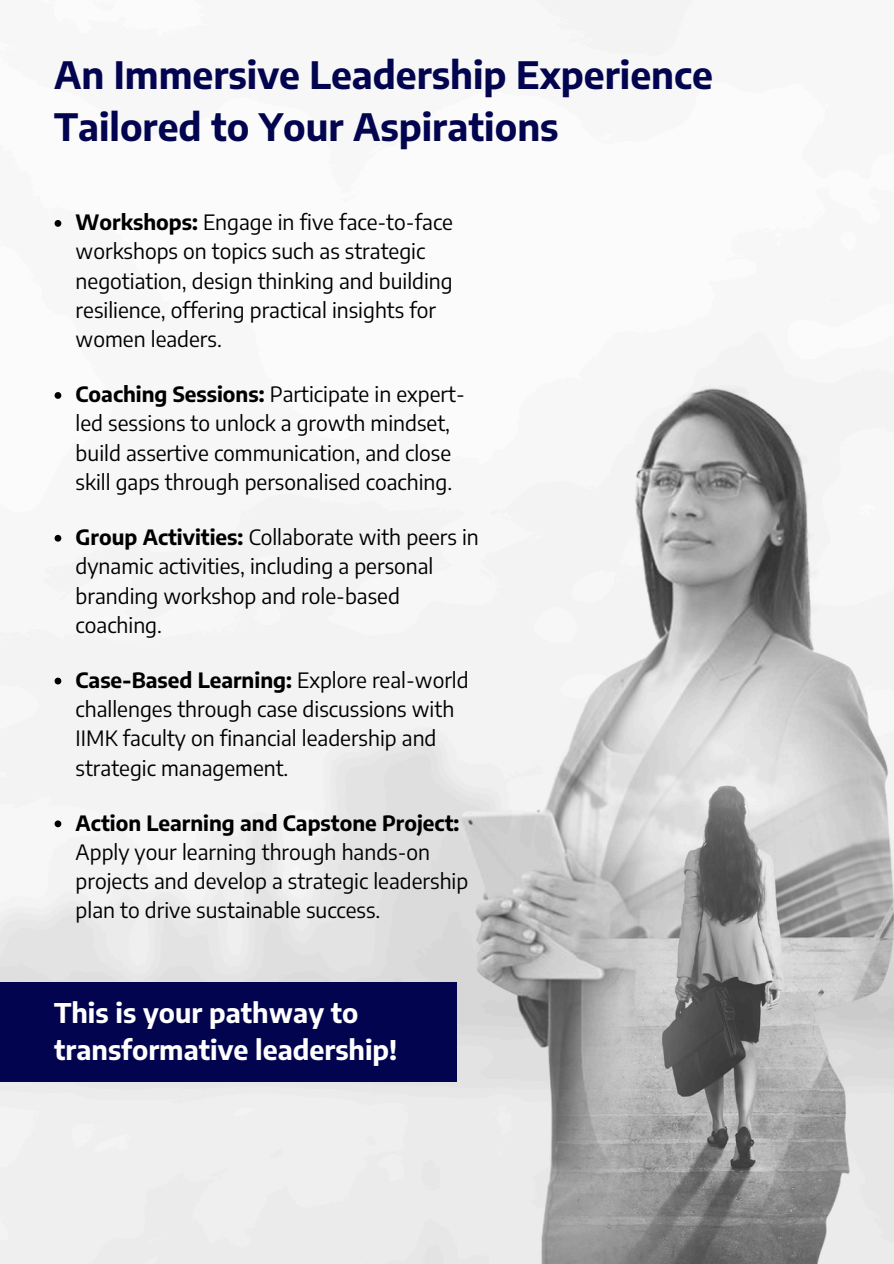
<style>
.page{position:relative;width:894px;height:1264px;background:#fff}
.page>*{position:absolute;margin:0;border:0;box-sizing:border-box;transform-origin:0 0}
.t1{font:700 37.5px/51.8px "Encode Sans";color:#02044f}
.t2{font:700 27px/37.2px "Encode Sans";color:#fff}
.t3{font:21px/29.2px "Encode Sans";color:#000}
.s1{font-weight:700}
</style>
<div class="page">
<img style="left:0;top:0;width:893px;height:1263px">
<div style="left:0;top:982px;width:457px;height:99px;background:#02044f"></div>
<svg style="left:55px;top:220px;width:6px;height:7px"></svg>
<svg style="left:55px;top:392px;width:6px;height:7px"></svg>
<svg style="left:55px;top:535px;width:6px;height:6px"></svg>
<svg style="left:55px;top:677px;width:6px;height:7px"></svg>
<svg style="left:55px;top:820px;width:6px;height:7px"></svg>
<p class="t1" style="left:54px;top:48px;width:660px">An Immersive Leadership Experience<br>Tailored to Your Aspirations</p>
<h1 class="t3" style="left:76px;top:207px;width:379px"><span class="s1">Workshops:</span> Engage in five face-to-face workshops on topics such as strategic negotiation, design thinking and building resilience, offering practical insights for women leaders.</h1>
<p class="t3" style="left:76px;top:379px;width:390px"><span class="s1">Coaching Sessions:</span> Participate in expert&shy;led sessions to unlock a growth mindset, build assertive communication, and close skill gaps through personalised coaching.</p>
<p class="t3" style="left:76px;top:522px;width:404px"><span class="s1">Group Activities:</span> Collaborate with peers in dynamic activities, including a personal branding workshop and role-based coaching.</p>
<p class="t3" style="left:76px;top:664px;width:394px"><span class="s1">Case-Based Learning:</span> Explore real-world challenges through case discussions with IIMK faculty on financial leadership and strategic management.</p>
<p class="t3" style="left:76px;top:807px;width:394px"><span class="s1">Action Learning and Capstone Project:<br></span>Apply your learning through hands-on projects and develop a strategic leadership plan to drive sustainable success.</p>
<p class="t2" style="left:54px;top:993px;width:344px">This is your pathway to transformative leadership!</p>
</div>
